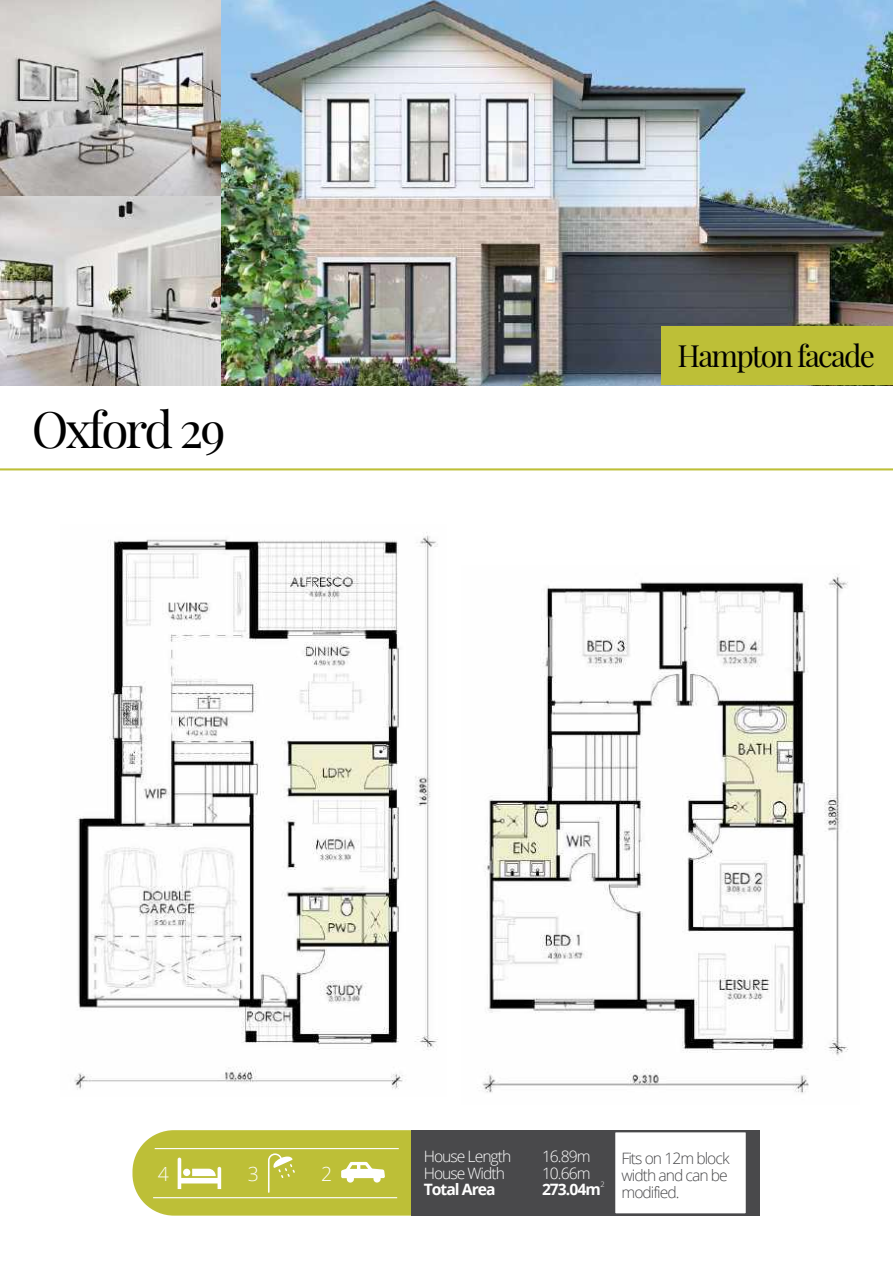
<style>
.page{position:relative;width:893px;height:1264px;background:#fff}
.page>*{position:absolute;margin:0;border:0;box-sizing:border-box;transform-origin:0 0}
.t1{font:49.5px "Playfair Display";letter-spacing:-.06em;color:#000}
.t2{font:30px "Playfair Display";letter-spacing:-.06em;color:#000}
.t3{font:300 19.5px "Open Sans";color:#fff}
.t4{font:300 15.75px/16.8px "Open Sans";letter-spacing:-.06em;color:#49494b;text-align:justify}
.t5{font:300 15.75px/16.8px "Open Sans";letter-spacing:-.06em;color:#fff}
.t6{font:700 15.75px "Open Sans";letter-spacing:-.06em;color:#fff}
.t7{font:300 7.5px "Open Sans";color:#fff}
</style>
<div class="page">
<img style="left:0;top:0;width:221px;height:196px">
<img style="left:0;top:196px;width:222px;height:189px">
<img style="left:222px;top:0;width:670px;height:385px">
<div style="left:661px;top:326px;width:231px;height:59px;background:#bdbf37"></div>
<img style="left:74px;top:532px;width:364px;height:558px">
<img style="left:482px;top:573px;width:366px;height:521px">
<div style="left:411px;top:1130px;width:348px;height:85px;background:#49494b"></div>
<svg style="left:132px;top:1130px;width:614px;height:85px"></svg>
<svg style="left:0;top:468px;width:892px;height:2px;background:#cacb5e"></svg>
<h1 class="t1" style="left:32px;top:394px;width:195px">Oxford 29</h1>
<h2 class="t2" style="left:677px;top:335px;width:199px">Hampton facade</h2>
<p class="t3" style="left:158px;top:1159px;width:13px">4</p>
<p class="t3" style="left:248px;top:1159px;width:13px">3</p>
<p class="t3" style="left:321px;top:1159px;width:13px">2</p>
<p class="t5" style="left:423px;top:1147px;width:89px">House Length<br>House Width</p>
<p class="t6" style="left:423px;top:1178px;width:73px">Total Area</p>
<p class="t5" style="left:542px;top:1147px;width:50px">16.89m<br>10.66m</p>
<p class="t6" style="left:542px;top:1178px;width:60px">273.04m</p>
<p class="t7" style="left:600px;top:1179px;width:6px">2</p>
<p class="t4" style="left:621px;top:1149px;width:110px">Fits on 12m block width and can be modified.</p>
</div>
